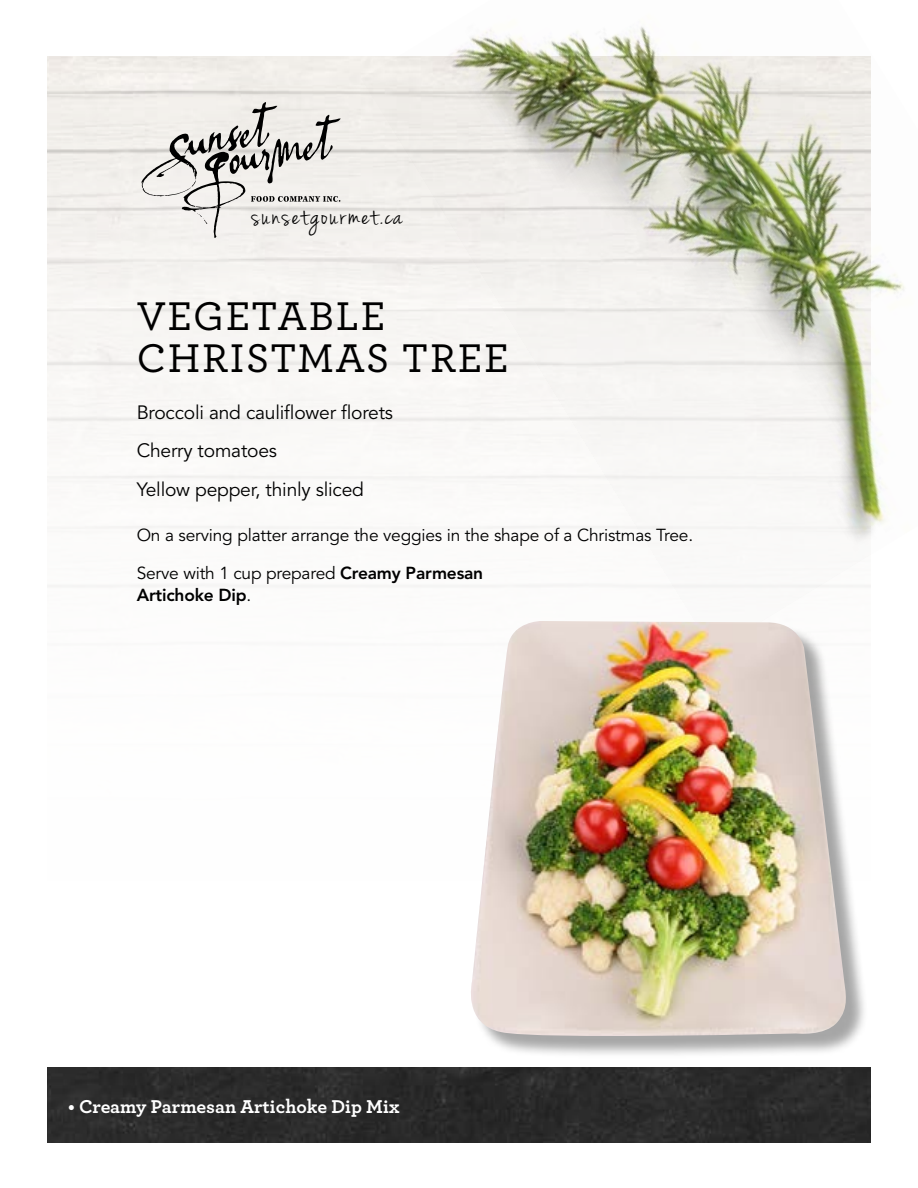
<style>
.page{position:relative;width:918px;height:1188px;background:#fff}
.page>*{position:absolute;margin:0;border:0;box-sizing:border-box;transform-origin:0 0}
.t1{font:500 42px/42px "Archer";letter-spacing:.04em;color:#000}
.t2{font:30px "Jenna Sue";letter-spacing:.07em;color:#000}
.t3{font:700 19.5px "Archer";color:#fff}
.t4{font:19.2px/38.5px "Avenir LT Std";letter-spacing:-.01em;color:#000}
.t5{font:17.25px/38px "Avenir LT Std";letter-spacing:-.01em;color:#000}
.t6{font:800 17.25px "Avenir LT Std";letter-spacing:-.01em;color:#000}
.s1{font-weight:800}
.s2{font-weight:400}
</style>
<div class="page">
<svg style="left:141px;top:101px;width:200px;height:139px;background:#d5d2cf"></svg>
<div style="left:47px;top:1068px;width:824px;height:74px;background:#2b2b2b"></div>
<img style="left:361px;top:26px;width:544px;height:562px">
<div style="left:474px;top:624px;width:394px;height:435px;background:#000;opacity:.35"></div>
<img style="left:471px;top:621px;width:376px;height:417px">
<h2 class="t2" style="left:252px;top:198px;width:152px">sunsetgourmet.ca</h2>
<h1 class="t1" style="left:137px;top:292px;width:374px">VEGETABLE<br>CHRISTMAS TREE</h1>
<p class="t4" style="left:137px;top:393px;width:258px">Broccoli and cauliflower florets<br>Cherry tomatoes<br>Yellow pepper, thinly sliced</p>
<p class="t5" style="left:137px;top:517px;width:558px">On a serving platter arrange the veggies in the shape of a Christmas Tree.<br>Serve with 1 cup prepared <span class="s1">Creamy Parmesan</span></p>
<p class="t6" style="left:137px;top:585px;width:116px">Artichoke Dip<span class="s2">.</span></p>
<p class="t3" style="left:68px;top:1091px;width:333px">• Creamy Parmesan Artichoke Dip Mix</p>
</div>
